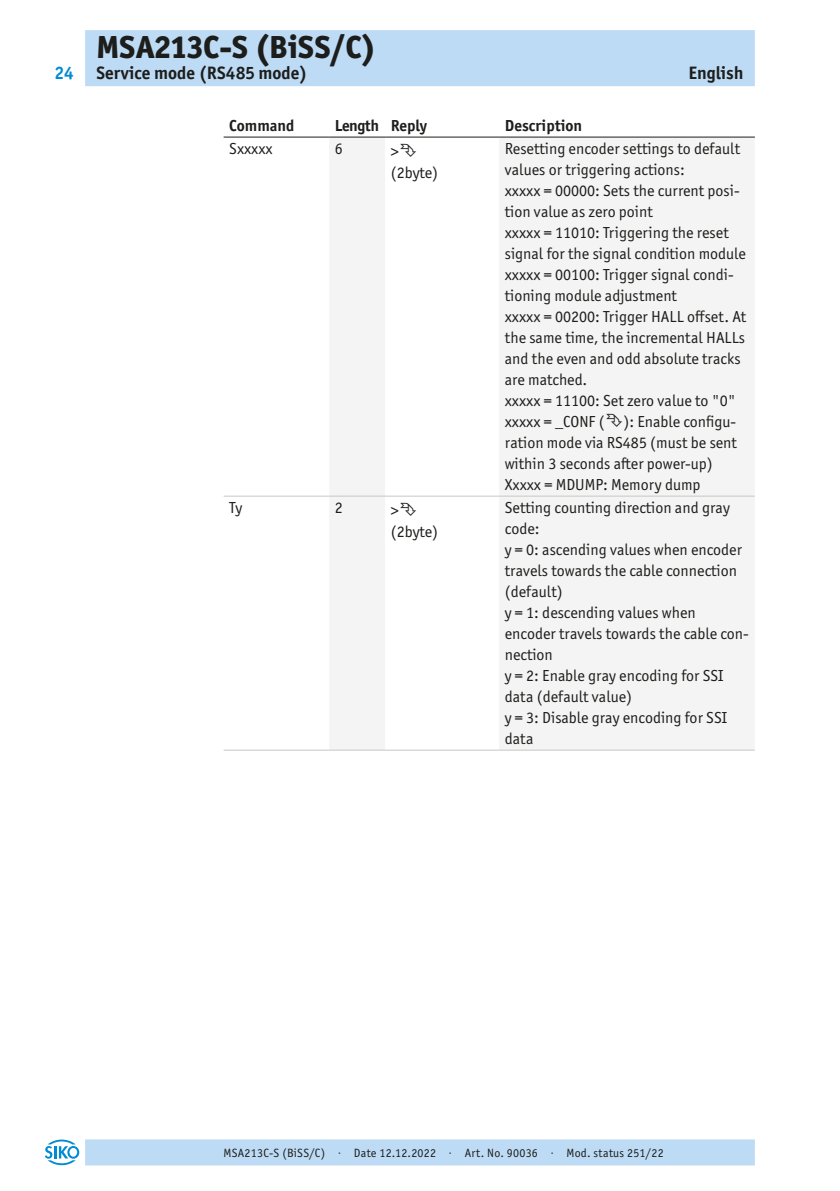
<style>
.page{position:relative;width:840px;height:1191px;background:#fff}
.page>*{position:absolute;margin:0;border:0;box-sizing:border-box;transform-origin:0 0}
.t1{font:800 32px "Officina Sans ITC Pro";color:#1d1d1b}
.t2{font:700 18px "Officina Sans ITC Pro";color:#1d1d1b}
.t3{font:700 18px "Officina Sans ITC Pro";color:#008bd2}
._05__Book{font:16px/21px "Officina Sans ITC Pro";color:#1d1d1b}
._05__Bold{font:700 16px "Officina Sans ITC Pro";color:#1d1d1b}
.t4{font:12px "Officina Sans ITC Pro";letter-spacing:.02em;color:#1d1d1b}
</style>
<div class="page">
<div style="left:85px;top:30px;width:669px;height:56px;background:#bddbf5"></div>
<div style="left:85px;top:1139px;width:669px;height:26px;background:#bddbf5"></div>
<svg style="left:45px;top:1139px;width:34px;height:26px"></svg>
<svg style="left:329px;top:138px;width:425px;height:611px;fill:#f4f4f4"></svg>
<hr style="left:223px;top:749px;width:106px;height:1px;background:#c7c7c6">
<hr style="left:329px;top:749px;width:56px;height:1px;background:#c7c7c6">
<hr style="left:385px;top:749px;width:114px;height:1px;background:#c7c7c6">
<hr style="left:499px;top:749px;width:255px;height:1px;background:#c7c7c6">
<hr style="left:223px;top:496px;width:106px;height:1px;background:#c7c7c6">
<hr style="left:329px;top:496px;width:56px;height:1px;background:#c7c7c6">
<hr style="left:385px;top:496px;width:114px;height:1px;background:#c7c7c6">
<hr style="left:499px;top:496px;width:255px;height:1px;background:#c7c7c6">
<hr style="left:223px;top:137px;width:106px;height:1px;background:#1d1d1b">
<hr style="left:329px;top:137px;width:56px;height:1px;background:#1d1d1b">
<hr style="left:385px;top:137px;width:114px;height:1px;background:#1d1d1b">
<hr style="left:499px;top:137px;width:255px;height:1px;background:#1d1d1b">
<svg style="left:400px;top:143px;width:16px;height:14px"></svg>
<svg style="left:606px;top:414px;width:15px;height:13px"></svg>
<svg style="left:400px;top:502px;width:16px;height:14px"></svg>
<p class="t3" style="left:54px;top:62px;width:21px">24</p>
<h1 class="t1" style="left:96px;top:26px;width:281px">MSA213C-S (BiSS/C)</h1>
<p class="t2" style="left:96px;top:62px;width:212px">Service mode (RS485 mode)</p>
<p class="t2" style="left:688px;top:62px;width:57px">English</p>
<p class="_05__Bold" style="left:229px;top:115px;width:67px">Command</p>
<p class="_05__Bold" style="left:334px;top:115px;width:46px">Length</p>
<p class="_05__Bold" style="left:390px;top:115px;width:38px">Reply</p>
<p class="_05__Bold" style="left:504px;top:115px;width:79px">Description</p>
<p class="_05__Book" style="left:229px;top:138px;width:45px">Sxxxxx</p>
<p class="_05__Book" style="left:334px;top:138px;width:9px">6</p>
<p class="_05__Book" style="left:390px;top:141px;width:9px">&gt;</p>
<p class="_05__Book" style="left:390px;top:162px;width:49px">(2byte)</p>
<p class="_05__Book" style="left:504px;top:138px;width:236px">Resetting encoder settings to default values or triggering actions:</p>
<p class="_05__Book" style="left:504px;top:180px;width:236px">xxxxx = 00000: Sets the current posi&shy;tion value as zero point</p>
<p class="_05__Book" style="left:504px;top:222px;width:242px">xxxxx = 11010: Triggering the reset signal for the signal condition module</p>
<p class="_05__Book" style="left:504px;top:264px;width:230px">xxxxx = 00100: Trigger signal condi&shy;tioning module adjustment</p>
<p class="_05__Book" style="left:504px;top:306px;width:243px">xxxxx = 00200: Trigger HALL offset. At the same time, the incremental HALLs and the even and odd absolute tracks are matched.</p>
<p class="_05__Book" style="left:504px;top:390px;width:232px">xxxxx = 11100: Set zero value to "0"</p>
<p class="_05__Book" style="left:504px;top:411px;width:233px;text-align:justify">xxxxx = _CONF ( ): Enable configu&shy;ration mode via RS485 (must be sent within 3 seconds after power-up)</p>
<p class="_05__Book" style="left:504px;top:474px;width:197px">Xxxxx = MDUMP: Memory dump</p>
<p class="_05__Book" style="left:229px;top:497px;width:14px">Ty</p>
<p class="_05__Book" style="left:334px;top:497px;width:9px">2</p>
<p class="_05__Book" style="left:390px;top:500px;width:9px">&gt;</p>
<p class="_05__Book" style="left:390px;top:521px;width:49px">(2byte)</p>
<p class="_05__Book" style="left:504px;top:497px;width:226px">Setting counting direction and gray code:</p>
<p class="_05__Book" style="left:504px;top:539px;width:238px">y = 0: ascending values when encoder travels towards the cable connection (default)</p>
<p class="_05__Book" style="left:504px;top:602px;width:245px">y = 1: descending values when encoder travels towards the cable con&shy;nection</p>
<p class="_05__Book" style="left:504px;top:665px;width:220px">y = 2: Enable gray encoding for SSI data (default value)</p>
<p class="_05__Book" style="left:504px;top:707px;width:223px">y = 3: Disable gray encoding for SSI data</p>
<p class="t4" style="left:223px;top:1145px;width:441px">MSA213C-S (BiSS/C) · Date 12.12.2022 · Art. No. 90036 · Mod. status 251/22</p>
</div>
